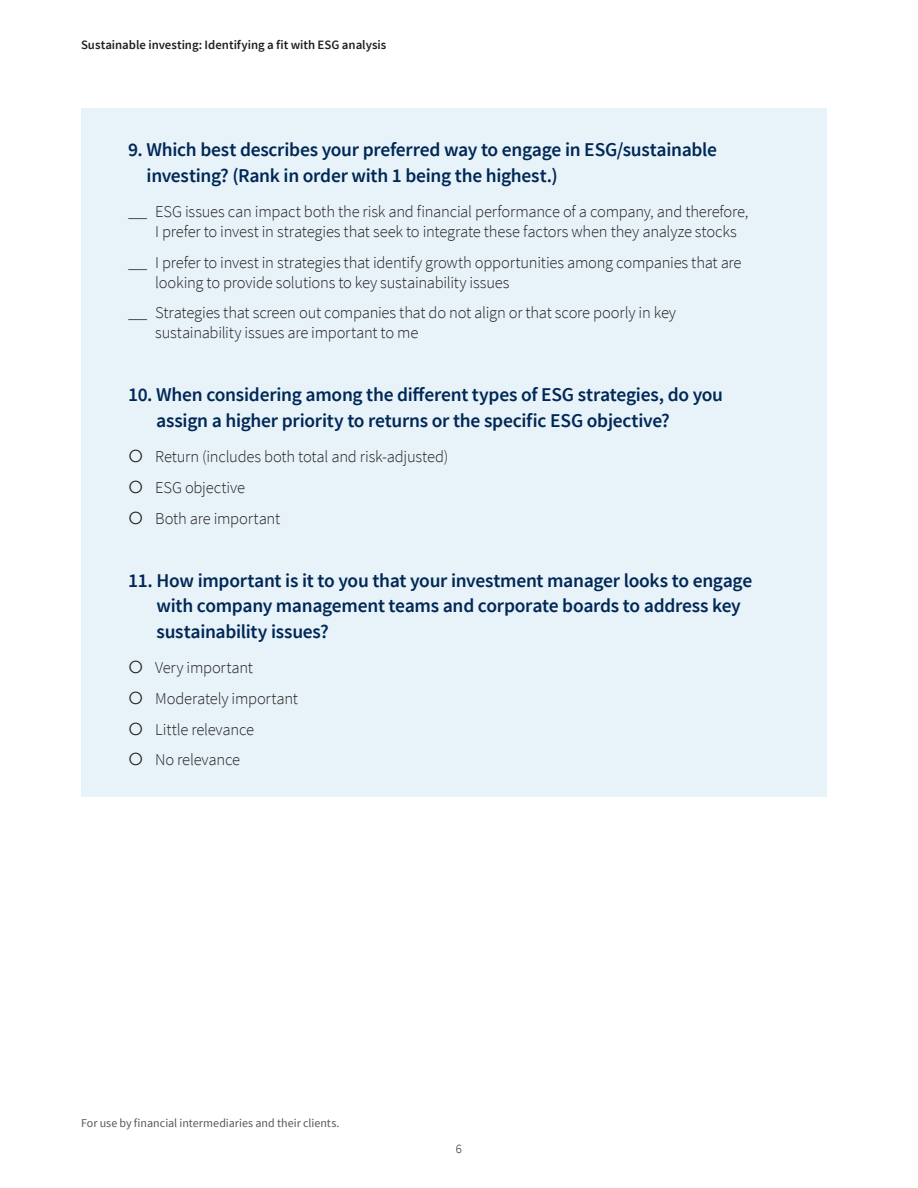
<style>
.page{position:relative;width:918px;height:1188px;background:#fff}
.page>*{position:absolute;margin:0;border:0;box-sizing:border-box;transform-origin:0 0}
.Sidebar_head{font:600 19.5px/25.5px "Source Sans Pro";letter-spacing:-.015em;color:#002756}
.t1{font:300 16.5px/19.8px "Source Sans Pro";letter-spacing:-.015em;color:#231f20;scale:1.2 1}
.t2{font:300 16.5px "Source Sans Pro";letter-spacing:-.015em;color:#231f20}
.t3{font:600 12.75px "Source Sans Pro";color:#231f20}
.t4{font:300 12.75px "Source Sans Pro";color:#231f20}
.t5{font:12px "Source Sans Pro";color:#57585a}
</style>
<div class="page">
<div style="left:81px;top:108px;width:745px;height:688px;background:#e7f3f9"></div>
<p class="t3" style="left:81px;top:37px;width:307px">Sustainable investing: Identifying a fit with ESG analysis</p>
<p class="Sidebar_head" style="left:147px;top:138px;width:572px;text-indent:-18px">9. Which best describes your preferred way to engage in ESG/sustainable investing? (Rank in order with 1 being the highest.)</p>
<p class="t1" style="left:155px;top:202px;width:496px;text-indent:-27px">__ ESG issues can impact both the risk and financial performance of a company, and therefore,<br>I prefer to invest in strategies that seek to integrate these factors when they analyze stocks</p>
<p class="t1" style="left:155px;top:253px;width:490px;text-indent:-27px">__ I prefer to invest in strategies that identify growth opportunities among companies that are looking to provide solutions to key sustainability issues</p>
<p class="t1" style="left:155px;top:303px;width:436px;text-indent:-27px">__ Strategies that screen out companies that do not align or that score poorly in key sustainability issues are important to me</p>
<p class="Sidebar_head" style="left:156px;top:383px;width:568px;text-indent:-28px">10. When considering among the different types of ESG strategies, do you assign a higher priority to returns or the specific ESG objective?</p>
<p class="t2" style="left:155px;top:447px;width:295px">Return (includes both total and risk-adjusted)</p>
<p class="t2" style="left:155px;top:477px;width:91px">ESG objective</p>
<p class="t2" style="left:155px;top:508px;width:126px">Both are important</p>
<p class="Sidebar_head" style="left:157px;top:568px;width:597px;text-indent:-28px">11. How important is it to you that your investment manager looks to engage with company management teams and corporate boards to address key sustainability issues?</p>
<p class="t2" style="left:155px;top:658px;width:99px">Very important</p>
<p class="t2" style="left:155px;top:689px;width:144px">Moderately important</p>
<p class="t2" style="left:155px;top:719px;width:101px">Little relevance</p>
<p class="t2" style="left:155px;top:750px;width:86px">No relevance</p>
<p class="t5" style="left:81px;top:1115px;width:260px">For use by financial intermediaries and their clients.</p>
<p class="t4" style="left:456px;top:1141px;width:8px">6</p>
</div>
